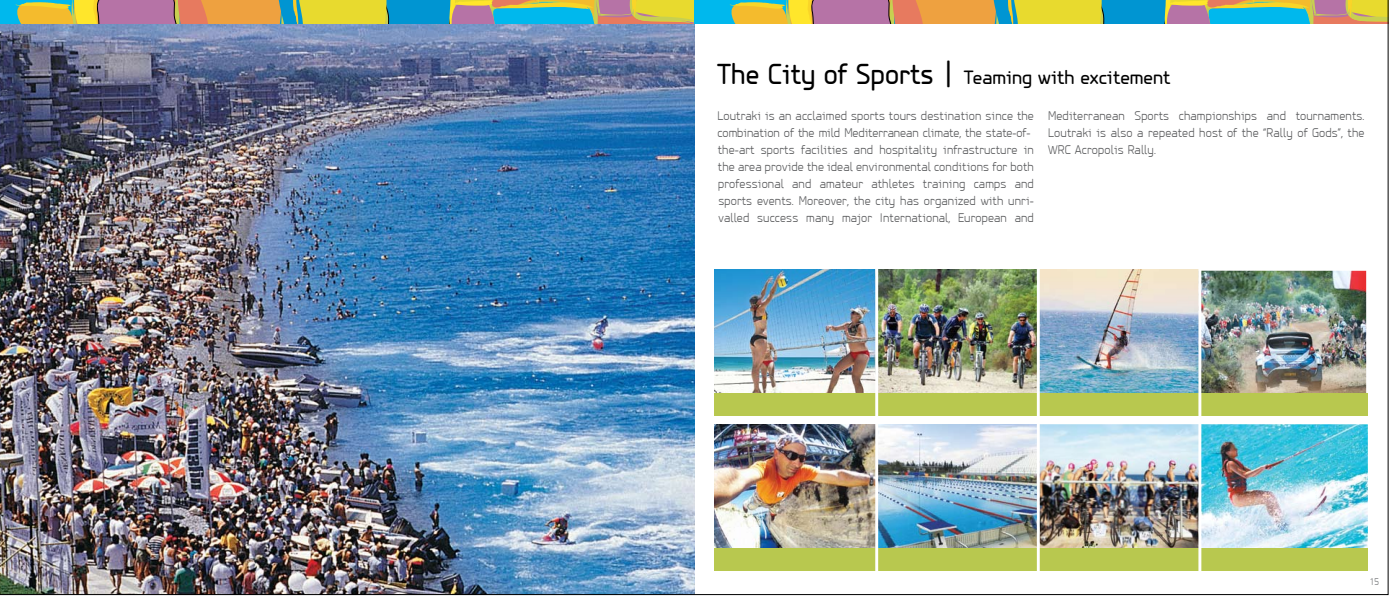
<style>
.page{position:relative;width:1389px;height:596px;background:#fff}
.page>*{position:absolute;margin:0;border:0;box-sizing:border-box;transform-origin:0 0}
.t1{font:20px "PF Isotext Pro";color:#000}
.t2{font:300 13px/17px "PF Isotext Pro";letter-spacing:.01em;color:#58595b}
.t3{font:300 10px "PF Isotext Pro";color:#6d6f71}
.s1{font-size:30px}
</style>
<div class="page">
<img style="left:0;top:0;width:1388px;height:594px">
<h1 class="t1" style="left:717px;top:65px;width:455px"><span class="s1">The City of Sports |</span> Teaming with excitement</h1>
<p class="t2" style="left:717px;top:107px;width:318px">Loutraki is an acclaimed sports tours destination since the combination of the mild Mediterranean climate, the state-of&shy;the-art sports facilities and hospitality infrastructure in the area provide the ideal environmental conditions for both professional and amateur athletes training camps and sports events. Moreover, the city has organized with unri&shy;valled success many major International, European and</p>
<p class="t2" style="left:1048px;top:107px;width:318px;text-align:justify">Mediterranean Sports championships and tournaments.<br>Loutraki is also a repeated host of the “Rally of Gods”, the WRC Acropolis Rally.</p>
<p class="t3" style="left:1370px;top:575px;width:11px">15</p>
</div>
